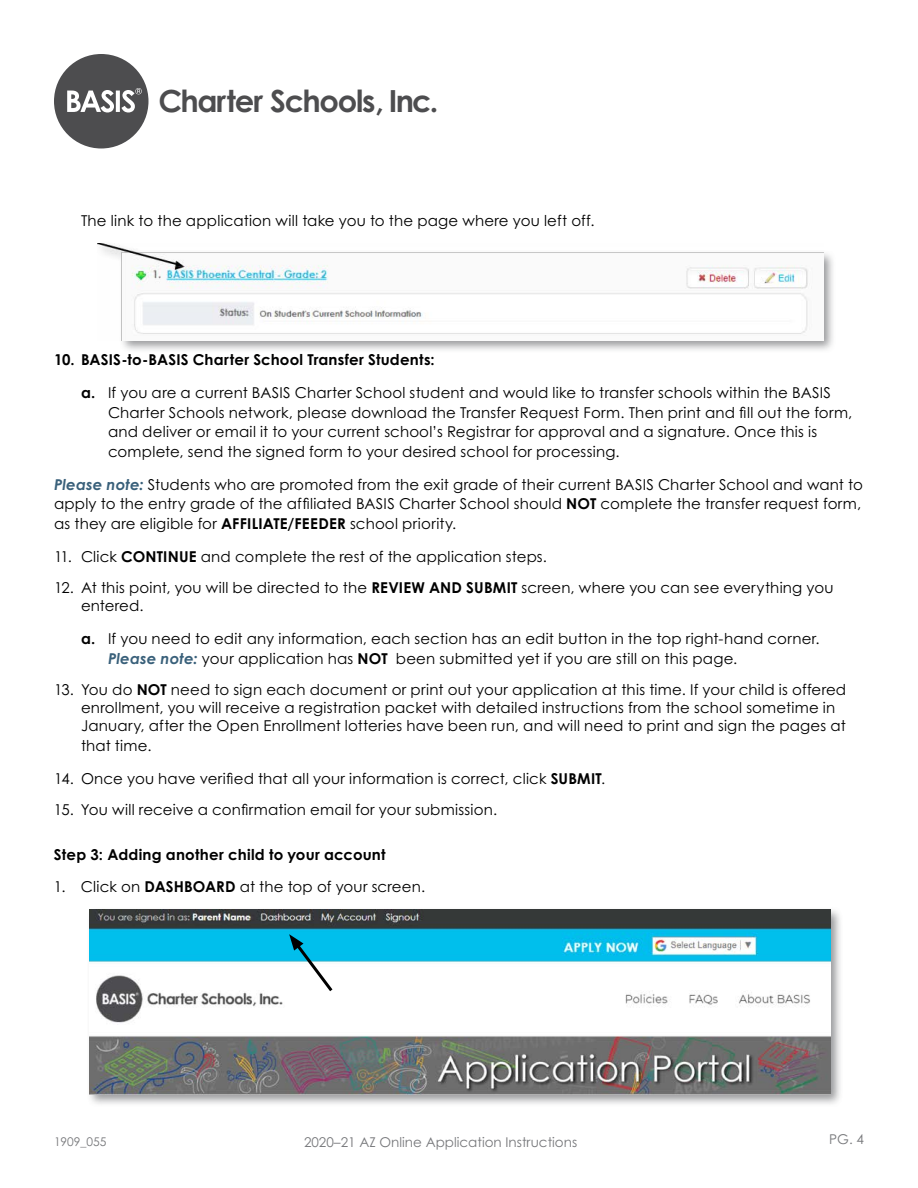
<style>
.page{position:relative;width:918px;height:1188px;background:#fff}
.page>*{position:absolute;margin:0;border:0;box-sizing:border-box;transform-origin:0 0}
.t1{font:700 30.45px "Century Gothic Std";letter-spacing:-.04em;color:#4d4d4f}
.t2{font:15px/19.5px "Century Gothic Std";letter-spacing:.015em;color:#000}
.t3{font:700 15px "Century Gothic Std";letter-spacing:.015em;color:#000}
.t4{font:13.5px "Century Gothic Std";color:#77787b}
.t5{font:12px "Century Gothic Std";color:#77787b}
.s1{font-weight:700}
.s2{font-weight:700;font-style:italic;color:#39607a}
</style>
<div class="page">
<svg style="left:54px;top:54px;width:94px;height:94px"></svg>
<div style="left:95px;top:240px;width:741px;height:113px;background:#77787b;opacity:.75"></div>
<img style="left:97px;top:243px;width:726px;height:97px">
<div style="left:87px;top:907px;width:757px;height:200px;background:#77787b;opacity:.75"></div>
<img style="left:90px;top:910px;width:741px;height:184px">
<svg style="left:289px;top:934px;width:46px;height:61px"></svg>
<h1 class="t1" style="left:158px;top:82px;width:281px">Charter Schools, Inc.</h1>
<p class="t2" style="left:81px;top:211px;width:515px">The link to the application will take you to the page where you left off.</p>
<p class="t3" style="left:54px;top:351px;width:382px">10. BASIS-to-BASIS Charter School Transfer Students:</p>
<p class="t2" style="left:108px;top:383px;width:746px;text-indent:-27px"><span class="s1">a.</span> If you are a current BASIS Charter School student and would like to transfer schools within the BASIS Charter Schools network, please download the Transfer Request Form. Then print and fill out the form, and deliver or email it to your current school’s Registrar for approval and a signature. Once this is complete, send the signed form to your desired school for processing.</p>
<p class="t2" style="left:54px;top:475px;width:810px;text-align:justify"><span class="s2">Please note:</span> Students who are promoted from the exit grade of their current BASIS Charter School and want to apply to the entry grade of the affiliated BASIS Charter School should <span class="s1">NOT</span> complete the transfer request form, as they are eligible for <span class="s1">AFFILIATE/FEEDER</span> school priority.</p>
<p class="t2" style="left:54px;top:547px;width:495px">11. Click <span class="s1">CONTINUE</span> and complete the rest of the application steps.</p>
<p class="t2" style="left:81px;top:579px;width:754px;line-height:18px;text-indent:-27px">12. At this point, you will be directed to the <span class="s1">REVIEW AND SUBMIT</span> screen, where you can see everything you entered.</p>
<p class="t2" style="left:108px;top:629px;width:713px;text-indent:-27px"><span class="s1">a.</span> If you need to edit any information, each section has an edit button in the top right-hand corner.<br><span class="s2">Please note:</span> your application has <span class="s1">NOT</span> been submitted yet if you are still on this page.</p>
<p class="t2" style="left:81px;top:681px;width:767px;line-height:18px;text-indent:-27px">13. You do <span class="s1">NOT</span> need to sign each document or print out your application at this time. If your child is offered enrollment, you will receive a registration packet with detailed instructions from the school sometime in<br>January, after the Open Enrollment lotteries have been run, and will need to print and sign the pages at</p>
<p class="t2" style="left:81px;top:736px;width:72px">that time.</p>
<p class="t2" style="left:54px;top:769px;width:553px">14. Once you have verified that all your information is correct, click <span class="s1">SUBMIT</span>.</p>
<p class="t2" style="left:54px;top:800px;width:445px">15. You will receive a confirmation email for your submission.</p>
<p class="t3" style="left:54px;top:846px;width:333px">Step 3: Adding another child to your account</p>
<p class="t2" style="left:54px;top:877px;width:373px">1. Click on <span class="s1">DASHBOARD</span> at the top of your screen.</p>
<p class="t5" style="left:54px;top:1134px;width:54px">1909_055</p>
<p class="t4" style="left:304px;top:1134px;width:275px">2020–21 AZ Online Application Instructions</p>
<p class="t4" style="left:829px;top:1131px;width:36px">PG. 4</p>
</div>
